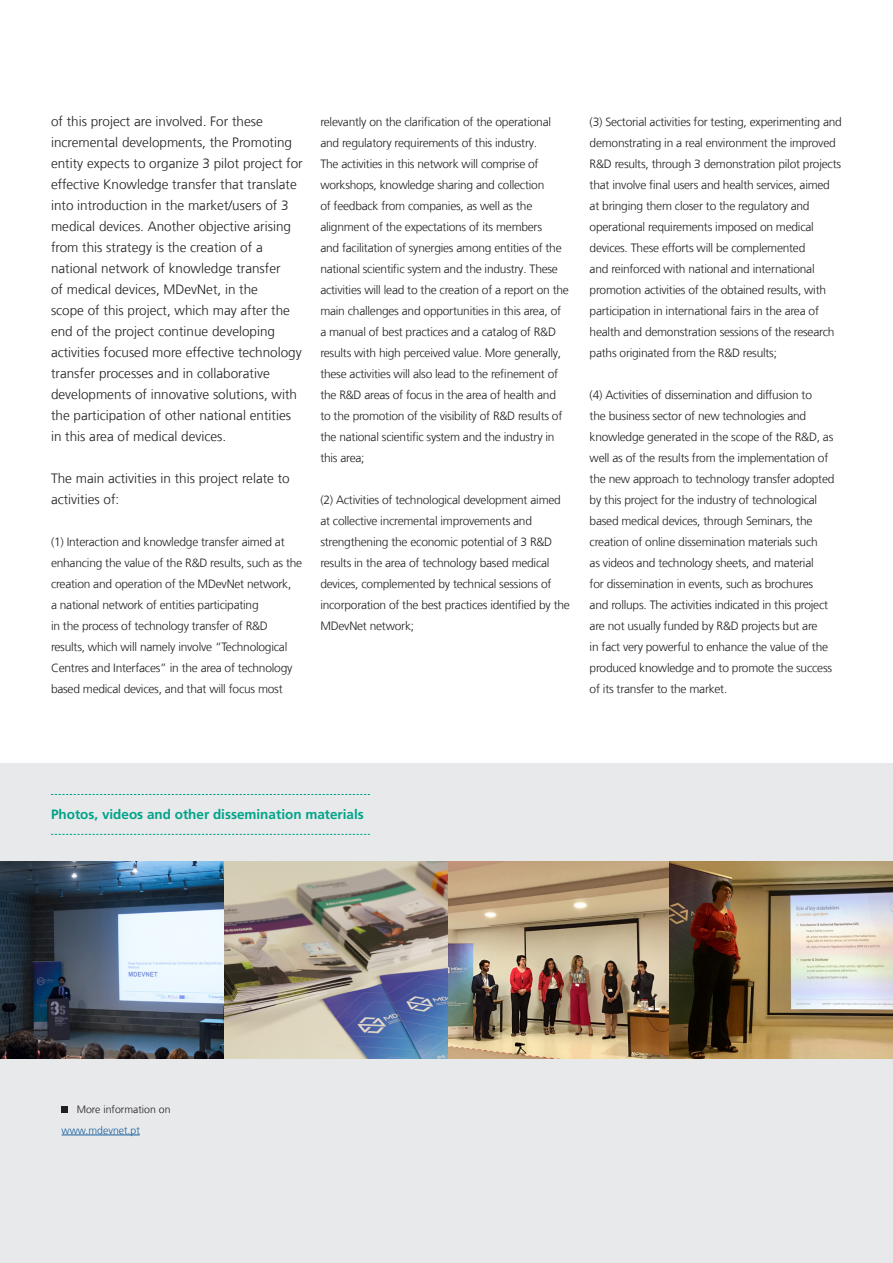
<style>
.page{position:relative;width:893px;height:1263px;background:#fff}
.page>*{position:absolute;margin:0;border:0;box-sizing:border-box;transform-origin:0 0}
._06_Fließtext{font:300 13.5px/21px "Frutiger LT Com";color:#231f20}
._11_Zwischenüberschr{font:700 13.5px "Frutiger LT Com";color:#00a38a}
._06_Fließtext-2{font:300 12px/21px "Frutiger LT Com";letter-spacing:-.02em;color:#231f20}
._06_Fließtext-3{font:300 10.5px "Frutiger LT Com";color:#231f20}
._06_Fließtext-4{font:300 10.5px "Frutiger LT Com";color:#175d9e}
</style>
<div class="page">
<div style="left:0;top:764px;width:893px;height:499px;background:#e7e9ea"></div>
<svg style="left:51px;top:794px;width:319px;height:1px"></svg>
<svg style="left:51px;top:834px;width:319px;height:1px"></svg>
<img style="left:0;top:861px;width:445px;height:197px">
<img style="left:445px;top:861px;width:448px;height:197px">
<hr style="left:62px;top:1135px;width:78px;height:1px;background:#175d9e">
<svg style="left:62px;top:1107px;width:6px;height:6px"></svg>
<p class="_06_Fließtext" style="left:51px;top:111px;width:253px">of this project are involved. For these incremental developments, the Promoting entity expects to organize 3 pilot project for effective Knowledge transfer that translate into introduction in the market/users of 3 medical devices. Another objective arising from this strategy is the creation of a national network of knowledge transfer<br>of medical devices, MDevNet, in the<br>scope of this project, which may after the end of the project continue developing activities focused more effective technology transfer processes and in collaborative developments of innovative solutions, with the participation of other national entities in this area of medical devices.</p>
<p class="_06_Fließtext" style="left:51px;top:468px;width:240px">The main activities in this project relate to activities of:</p>
<p class="_06_Fließtext-2" style="left:51px;top:531px;width:253px">(1) Interaction and knowledge transfer aimed at enhancing the value of the R&amp;D results, such as the creation and operation of the MDevNet network,<br>a national network of entities participating<br>in the process of technology transfer of R&amp;D results, which will namely involve “Technological Centres and Interfaces” in the area of technology based medical devices, and that will focus most</p>
<p class="_06_Fließtext-2" style="left:320px;top:111px;width:250px">relevantly on the clarification of the operational and regulatory requirements of this industry.<br>The activities in this network will comprise of workshops, knowledge sharing and collection<br>of feedback from companies, as well as the alignment of the expectations of its members<br>and facilitation of synergies among entities of the national scientific system and the industry. These activities will lead to the creation of a report on the main challenges and opportunities in this area, of a manual of best practices and a catalog of R&amp;D results with high perceived value. More generally, these activities will also lead to the refinement of the R&amp;D areas of focus in the area of health and to the promotion of the visibility of R&amp;D results of the national scientific system and the industry in this area;</p>
<p class="_06_Fließtext-2" style="left:320px;top:489px;width:251px">(2) Activities of technological development aimed at collective incremental improvements and strengthening the economic potential of 3 R&amp;D results in the area of technology based medical devices, complemented by technical sessions of incorporation of the best practices identified by the MDevNet network;</p>
<p class="_06_Fließtext-2" style="left:590px;top:111px;width:254px">(3) Sectorial activities for testing, experimenting and demonstrating in a real environment the improved R&amp;D results, through 3 demonstration pilot projects that involve final users and health services, aimed at bringing them closer to the regulatory and operational requirements imposed on medical devices. These efforts will be complemented<br>and reinforced with national and international promotion activities of the obtained results, with participation in international fairs in the area of health and demonstration sessions of the research paths originated from the R&amp;D results;</p>
<p class="_06_Fließtext-2" style="left:590px;top:384px;width:246px">(4) Activities of dissemination and diffusion to<br>the business sector of new technologies and knowledge generated in the scope of the R&amp;D, as well as of the results from the implementation of the new approach to technology transfer adopted by this project for the industry of technological based medical devices, through Seminars, the creation of online dissemination materials such<br>as videos and technology sheets, and material<br>for dissemination in events, such as brochures and rollups. The activities indicated in this project are not usually funded by R&amp;D projects but are<br>in fact very powerful to enhance the value of the produced knowledge and to promote the success of its transfer to the market.</p>
<p class="_11_Zwischenüberschr" style="left:51px;top:806px;width:314px">Photos, videos and other dissemination materials</p>
<p class="_06_Fließtext-3" style="left:77px;top:1103px;width:95px">More information on</p>
<p class="_06_Fließtext-4" style="left:62px;top:1124px;width:80px">www.mdevnet.pt</p>
</div>
